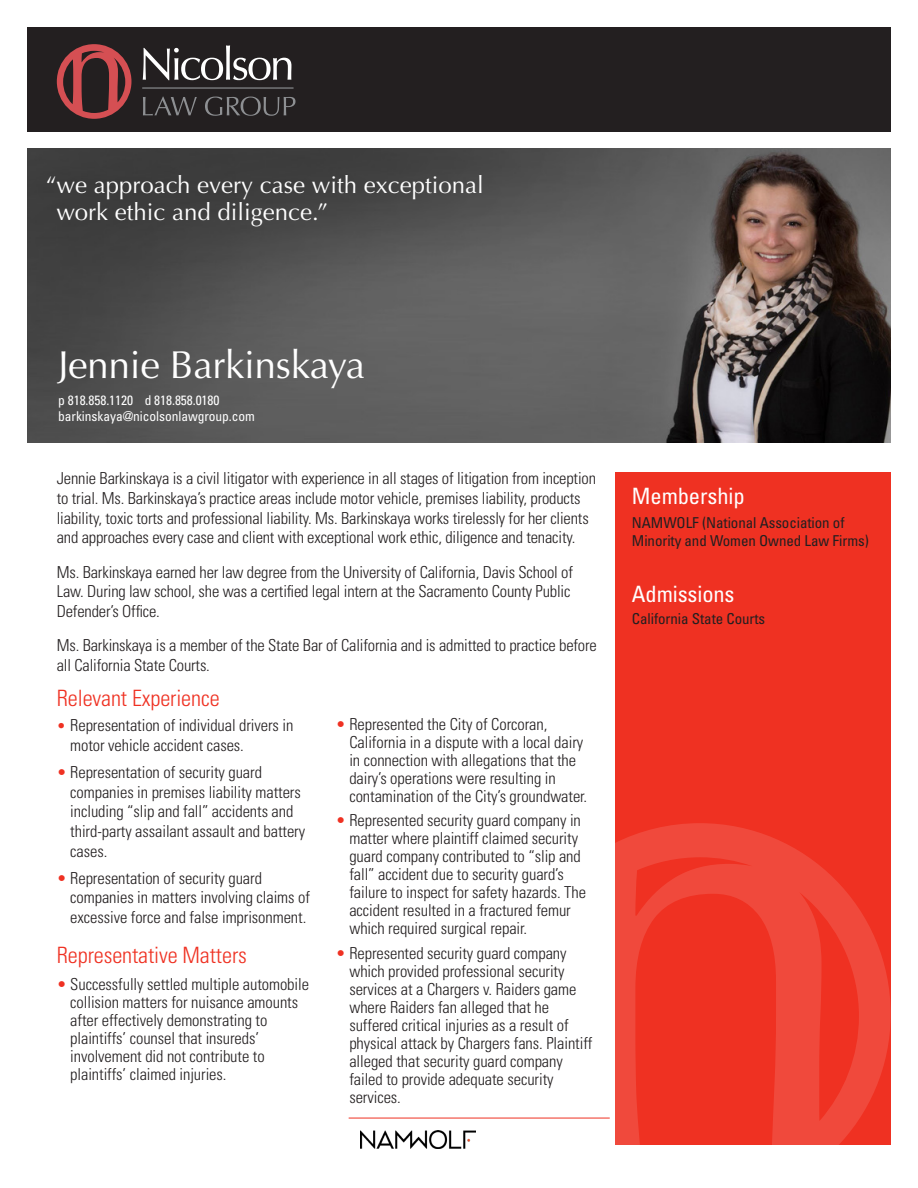
<style>
.page{position:relative;width:918px;height:1188px;background:#fff}
.page>*{position:absolute;margin:0;border:0;box-sizing:border-box;transform-origin:0 0}
.Main_Header{font:39px "Optima";letter-spacing:-.01em;color:#fff}
.t1{font:24px/27px "Optima";color:#fff}
.Body{font:300 condensed 22.5px "Univers LT Std";letter-spacing:-.005em;color:#ef3122}
.Sub-Head{font:condensed 22.5px "Univers LT Std";letter-spacing:-.005em;color:#fff}
.Sub-Head-2{font:300 condensed 22.5px "Univers LT Std";letter-spacing:-.005em;color:#ef3122}
.Body-2{font:300 condensed 16.5px/18px "Univers LT Std";letter-spacing:-.005em;color:#231f20}
.Contact_Info{font:condensed 15px/18px "Univers LT Std";letter-spacing:-.005em;color:#231f20}
.Contact_Info-2{font:condensed 13.5px "Univers LT Std";letter-spacing:-.005em;color:#fff}
.s1{font-size:15px;color:#ef3122}
.s2{color:#ef3122}
</style>
<div class="page">
<div style="left:27px;top:27px;width:864px;height:105px;background:#231f20"></div>
<svg style="left:57px;top:44px;width:74px;height:75px"></svg>
<svg style="left:143px;top:45px;width:148px;height:35px"></svg>
<svg style="left:143px;top:97px;width:54px;height:18px"></svg>
<svg style="left:205px;top:97px;width:90px;height:19px"></svg>
<hr style="left:142px;top:87px;width:152px;height:2px;background:#8d8f92">
<div style="left:615px;top:472px;width:276px;height:673px;background:#ef3122"></div>
<img style="left:27px;top:149px;width:864px;height:294px">
<svg style="left:603px;top:823px;width:288px;height:322px"></svg>
<hr style="left:349px;top:1118px;width:261px;height:1px;background:#ef3122">
<img style="left:361px;top:1131px;width:115px;height:18px">
<p class="t1" style="left:56px;top:171px;width:429px;text-indent:-11px">“we approach every case with exceptional work ethic and diligence.”</p>
<p class="Main_Header" style="left:58px;top:342px;width:309px">Jennie Barkinskaya</p>
<p class="Contact_Info-2" style="left:58px;top:391px;width:163px">p 818.858.1120 d 818.858.0180</p>
<p class="Contact_Info-2" style="left:58px;top:408px;width:198px">barkinskaya@nicolsonlawgroup.com</p>
<p class="Body-2" style="left:57px;top:468px;width:541px;line-height:19.8px">Jennie Barkinskaya is a civil litigator with experience in all stages of litigation from inception to trial. Ms. Barkinskaya’s practice areas include motor vehicle, premises liability, products liability, toxic torts and professional liability. Ms. Barkinskaya works tirelessly for her clients and approaches every case and client with exceptional work ethic, diligence and tenacity.</p>
<p class="Body-2" style="left:57px;top:562px;width:518px;line-height:19.8px">Ms. Barkinskaya earned her law degree from the University of California, Davis School of<br>Law. During law school, she was a certified legal intern at the Sacramento County Public<br>Defender’s Office.</p>
<p class="Body-2" style="left:57px;top:636px;width:542px;line-height:19.8px">Ms. Barkinskaya is a member of the State Bar of California and is admitted to practice before all California State Courts.</p>
<p class="Sub-Head-2" style="left:57px;top:685px;width:164px">Relevant Experience</p>
<p class="Body-2" style="left:70px;top:716px;width:225px;line-height:19.8px;text-indent:-14px"><span class="s1">•</span> Representation of individual drivers in motor vehicle accident cases.</p>
<p class="Body-2" style="left:70px;top:762px;width:236px;line-height:19.8px;text-indent:-14px"><span class="s2">•</span> Representation of security guard companies in premises liability matters including “slip and fall” accidents and third-party assailant assault and battery cases.</p>
<p class="Body-2" style="left:70px;top:868px;width:241px;line-height:19.8px;text-indent:-14px"><span class="s2">•</span> Representation of security guard companies in matters involving claims of excessive force and false imprisonment.</p>
<p class="Body" style="left:57px;top:941px;width:192px">Representative Matters</p>
<p class="Body-2" style="left:70px;top:975px;width:240px;text-indent:-14px"><span class="s2">•</span> Successfully settled multiple automobile collision matters for nuisance amounts after effectively demonstrating to plaintiffs’ counsel that insureds’ involvement did not contribute to plaintiffs’ claimed injuries.</p>
<p class="Body-2" style="left:349px;top:715px;width:239px;text-indent:-14px"><span class="s2">•</span> Represented the City of Corcoran, California in a dispute with a local dairy in connection with allegations that the dairy’s operations were resulting in contamination of the City’s groundwater.</p>
<p class="Body-2" style="left:349px;top:812px;width:238px;text-indent:-14px"><span class="s2">•</span> Represented security guard company in matter where plaintiff claimed security guard company contributed to “slip and fall” accident due to security guard’s failure to inspect for safety hazards. The accident resulted in a fractured femur which required surgical repair.</p>
<p class="Body-2" style="left:349px;top:944px;width:245px;text-indent:-14px"><span class="s2">•</span> Represented security guard company which provided professional security services at a Chargers v. Raiders game where Raiders fan alleged that he suffered critical injuries as a result of physical attack by Chargers fans. Plaintiff alleged that security guard company failed to provide adequate security services.</p>
<p class="Sub-Head" style="left:632px;top:482px;width:114px">Membership</p>
<p class="Contact_Info" style="left:632px;top:513px;width:238px">NAMWOLF (National Association of<br>Minority and Women Owned Law Firms)</p>
<p class="Sub-Head" style="left:632px;top:580px;width:104px">Admissions</p>
<p class="Contact_Info" style="left:632px;top:609px;width:135px">California State Courts</p>
</div>
